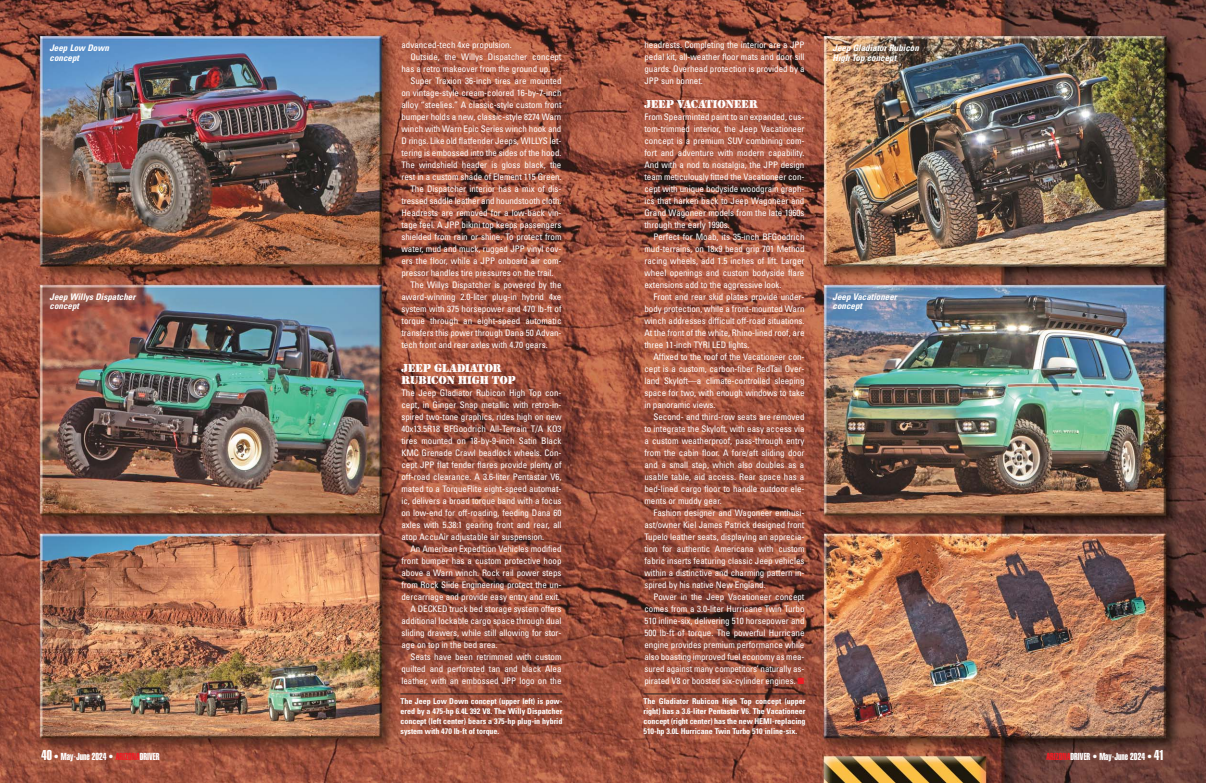
<style>
.page{position:relative;width:1206px;height:783px;background:#fff}
.page>*{position:absolute;margin:0;border:0;box-sizing:border-box;transform-origin:0 0}
.t1{font:12px/12px "Rubber Stamp Plain";letter-spacing:-.005em;color:#fff}
.t2{font:10px "Helvetica Extra Compressed";color:#fff}
.t3{font:condensed 9px/12px "Univers";letter-spacing:-.005em;color:#fff;text-align:justify}
.t4{font:italic 700 condensed 9px/9.5px "Univers";letter-spacing:-.02em;color:#fff}
.t5{font:700 condensed 8px/10px "Univers";letter-spacing:-.005em;color:#fff;text-align:justify}
.s1{color:#ed1c24}
.s2{font-size:14px}
</style>
<div class="page">
<img style="left:0;top:0;width:603px;height:783px">
<img style="left:603px;top:0;width:603px;height:783px">
<hr style="left:400px;top:693px;width:162px;height:1px;background:#231f20">
<hr style="left:644px;top:693px;width:162px;height:1px;background:#231f20">
<p class="t3" style="left:644px;top:40px;width:162px">headrests. Completing the interior are a JPP pedal kit, all-weather floor mats and door sill guards. Overhead protection is provided by a JPP sun bonnet.</p>
<h1 class="t1" style="left:644px;top:98px;width:115px">JEEP VACATIONEER</h1>
<p class="t3" style="left:644px;top:112px;width:162px">From Spearminted paint to an expanded, cus&shy;tom-trimmed interior, the Jeep Vacationeer concept is a premium SUV combining com&shy;fort and adventure with modern capability.<br>And with a nod to nostalgia, the JPP design team meticulously fitted the Vacationeer con - cept with unique bodyside woodgrain graph&shy;ics that harken back to Jeep Wagoneer and Grand Wagoneer models from the late 1960s through the early 1990s.</p>
<p class="t3" style="left:644px;top:232px;width:162px;text-indent:9px">Perfect for Moab, its 35-inch BFGoodrich mud-terrains, on 18x9 bead grip 701 Meth od racing wheels, add 1.5 inches of lift. Larger wheel openings and custom bodyside flare ex tensions add to the aggressive look.</p>
<p class="t3" style="left:644px;top:292px;width:162px;text-indent:9px">Front and rear skid plates provide under&shy;body protection, while a front-mounted Warn winch addresses difficult off-road situations.<br>At the front of the white, Rhino-lined roof, are three 11-inch TYRI LED lights.</p>
<p class="t3" style="left:644px;top:352px;width:162px;text-indent:9px">Affixed to the roof of the Vacationeer con&shy;cept is a custom, carbon-fiber RedTail Over - land Skyloft—a climate-controlled sleeping space for two, with enough windows to take in panoramic views.</p>
<p class="t3" style="left:644px;top:412px;width:162px;text-indent:9px">Second- and third-row seats are removed to integrate the Skyloft, with easy access via a custom weatherproof, pass-through entry from the cabin floor. A fore/aft sliding door and a small step, which also doubles as a usable table, aid access. Rear space has a bed-lined cargo floor to handle outdoor ele&shy;ments or muddy gear.</p>
<p class="t3" style="left:644px;top:508px;width:162px;text-indent:9px">Fashion designer and Wagoneer enthusi&shy;ast/owner Kiel James Patrick designed front Tupelo leather seats, displaying an ap pre ci a - tion for authentic Americana with custom fab ric in serts featuring classic Jeep vehicles with in a distinctive and charming pattern in - spired by his native New England.</p>
<p class="t3" style="left:644px;top:592px;width:162px;text-indent:9px">Power in the Jeep Vacationeer concept comes from a 3.0-liter Hurricane Twin Turbo 510 inline-six, delivering 510 horsepower and 500 lb-ft of torque. The powerful Hur ricane en gine provides premium performance while also boasting improved fuel economy as mea - sured against many competitors’ naturally as - pirated V8 or boosted six-cylinder engines. <span class="s1">■</span></p>
<p class="t3" style="left:401px;top:40px;width:112px">advanced-tech 4xe propulsion.</p>
<p class="t3" style="left:410px;top:52px;width:152px">Outside, the Willys Dispatcher concept</p>
<p class="t3" style="left:401px;top:64px;width:150px">has a retro makeover from the ground up.</p>
<p class="t3" style="left:410px;top:76px;width:153px">Super Traxion 36-inch tires are mounted</p>
<p class="t3" style="left:401px;top:88px;width:162px">on vintage-style cream-colored 16-by-7-inch</p>
<p class="t3" style="left:401px;top:100px;width:162px">alloy “steelies.” A classic-style custom front</p>
<p class="t3" style="left:401px;top:112px;width:161px">bumper holds a new, classic-style 8274 Warn</p>
<p class="t3" style="left:401px;top:124px;width:161px">winch with Warn Epic Series winch hook and</p>
<p class="t3" style="left:401px;top:136px;width:162px">D rings. Like old flatfender Jeeps, WILLYS let-</p>
<p class="t3" style="left:401px;top:148px;width:161px">tering is embossed into the sides of the hood.</p>
<p class="t3" style="left:401px;top:160px;width:161px">The windshield header is gloss black, the</p>
<p class="t3" style="left:401px;top:172px;width:162px">rest in a custom shade of Element 115 Green.</p>
<p class="t3" style="left:410px;top:184px;width:153px">The Dispatcher interior has a mix of dis-</p>
<p class="t3" style="left:401px;top:196px;width:162px">tressed saddle leather and houndstooth cloth.</p>
<p class="t3" style="left:401px;top:208px;width:162px">Headrests are removed for a low-back vin-</p>
<p class="t3" style="left:401px;top:220px;width:162px">tage feel. A JPP bikini top keeps passengers</p>
<p class="t3" style="left:401px;top:232px;width:162px">shielded from rain or shine. To protect from</p>
<p class="t3" style="left:401px;top:244px;width:161px">water, mud and muck, rugged JPP vinyl cov-</p>
<p class="t3" style="left:401px;top:256px;width:161px">ers the floor, while a JPP onboard air com-</p>
<p class="t3" style="left:401px;top:268px;width:153px">pressor handles tire pressures on the trail.</p>
<p class="t3" style="left:410px;top:280px;width:153px">The Willys Dispatcher is powered by the</p>
<p class="t3" style="left:401px;top:292px;width:161px">award-winning 2.0-liter plug-in hybrid 4xe</p>
<p class="t3" style="left:401px;top:304px;width:162px">sys tem with 375 horsepower and 470 lb-ft of</p>
<p class="t3" style="left:401px;top:316px;width:162px">torque through an eight-speed automatic</p>
<p class="t3" style="left:401px;top:328px;width:162px">transfers this power through Dana 50 Advan -</p>
<p class="t3" style="left:401px;top:340px;width:148px">tech front and rear axles with 4.70 gears.</p>
<h1 class="t1" style="left:401px;top:362px;width:116px">JEEP GLADIATOR<br>RUBICON HIGH TOP</h1>
<p class="t3" style="left:401px;top:388px;width:162px">The Jeep Gladiator Rubicon High Top con&shy;cept, in Ginger Snap metallic with retro-in - spired two-tone graphics, rides high on new 40x13.5R18 BFGoodrich All-Terrain T/A KO3 tires mounted on 18-by-9-inch Satin Black KMC Grenade Crawl beadlock wheels. Con - cept JPP flat fender flares provide plenty of off-road clearance. A 3.6-liter Pentastar V6, mated to a TorqueFlite eight-speed automat&shy;ic, delivers a broad torque band with a focus on low-end for off-roading, feeding Dana 60 axles with 5.38:1 gearing front and rear, all atop Ac cu Air adjus table air suspension.</p>
<p class="t3" style="left:410px;top:544px;width:153px">An American Expedition Vehicles mod ified</p>
<p class="t3" style="left:401px;top:556px;width:162px">front bumper has a custom protective hoop</p>
<p class="t3" style="left:401px;top:568px;width:162px">above a Warn winch. Rock rail power steps</p>
<p class="t3" style="left:401px;top:580px;width:162px">from Rock Slide Engineering protect the un -</p>
<p class="t3" style="left:401px;top:592px;width:160px">dercarriage and provide easy entry and exit.</p>
<p class="t3" style="left:410px;top:604px;width:153px">A DECKED truck bed storage system offers</p>
<p class="t3" style="left:401px;top:616px;width:162px">additional lockable cargo space through dual</p>
<p class="t3" style="left:401px;top:628px;width:162px">sliding drawers, while still allowing for stor-</p>
<p class="t3" style="left:401px;top:640px;width:98px">age on top in the bed area.</p>
<p class="t3" style="left:410px;top:652px;width:153px">Seats have been retrimmed with custom</p>
<p class="t3" style="left:401px;top:664px;width:162px">quilted and perforated tan and black Alea</p>
<p class="t3" style="left:401px;top:676px;width:162px">leather, with an embossed JPP logo on the</p>
<p class="t4" style="left:50px;top:44px;width:63px">Jeep Low Down concept</p>
<p class="t4" style="left:833px;top:44px;width:90px">Jeep GladiatorRubicon<br>High Top concept</p>
<p class="t4" style="left:50px;top:293px;width:89px">Jeep Willys Dispatcher concept</p>
<p class="t4" style="left:833px;top:293px;width:68px">Jeep Vacationeer concept</p>
<p class="t5" style="left:400px;top:697px;width:164px">The Jeep Low Down concept (upper left) is pow - ered by a 475-hp 6.4L 392 V8. The Willy Dispatcher concept (left center) bears a 375-hp plug-in hybrid system with 470 lb-ft of torque.</p>
<p class="t5" style="left:644px;top:697px;width:164px">The Gladiator Rubicon High Top concept (upper right) has a 3.6-liter Pentastar V6. The Vacationeer concept (right center) has the new HEMI-replac ing 510-hp 3.0L Hur ri cane Twin Turbo 510 inline-six.</p>
<p class="t2" style="left:41px;top:753px;width:120px"><span class="s2">40</span> • May-June 2024 • <span class="s1">ARIZONA</span>DRIVER</p>
<p class="t2" style="left:1046px;top:753px;width:120px"><span class="s1">ARIZONA</span>DRIVER • May-June 2024 • <span class="s2">41</span></p>
</div>
